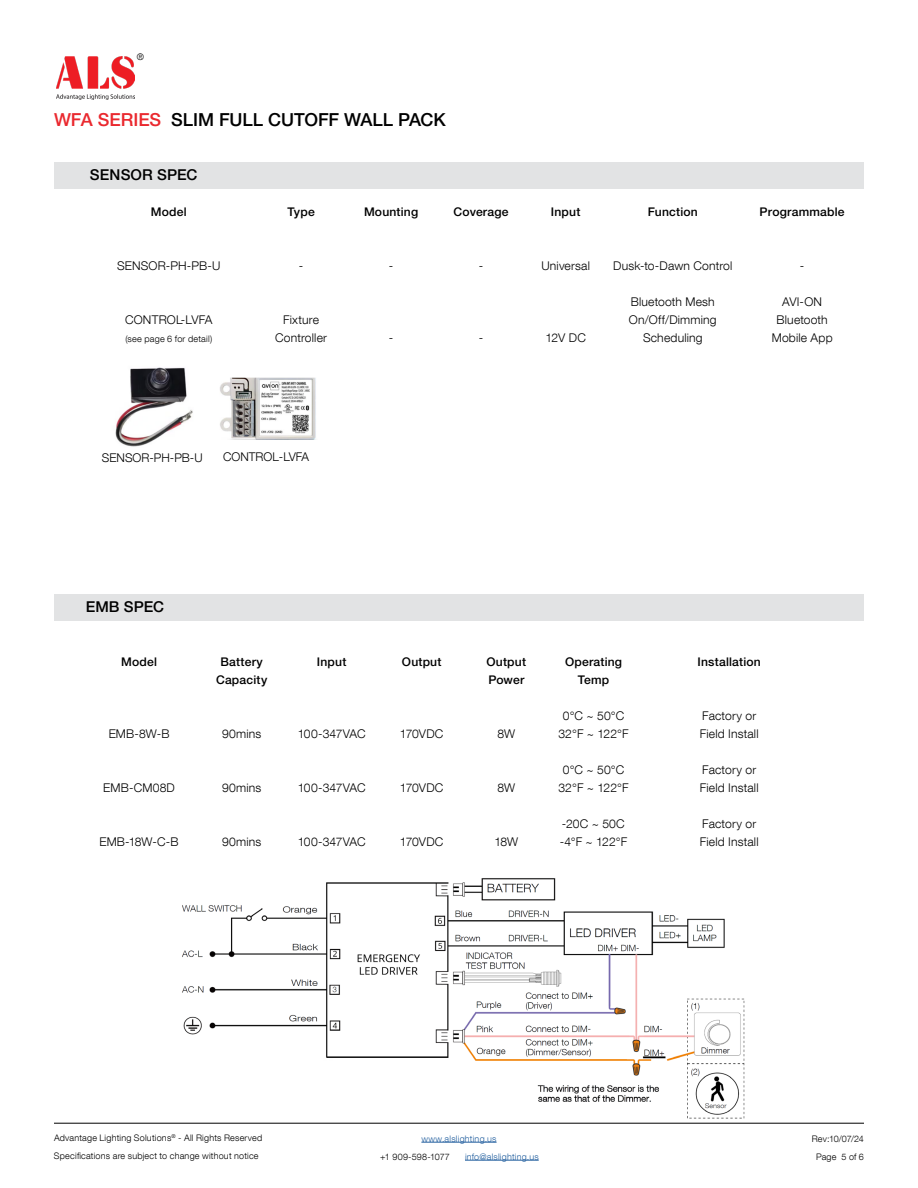
<style>
.page{position:relative;width:918px;height:1188px;background:#fff}
.page>*{position:absolute;margin:0;border:0;box-sizing:border-box;transform-origin:0 0}
.t1{font:500 18px "Helvetica Neue LT Pro";letter-spacing:-.005em;color:#000}
.t2{font:500 15px "Helvetica Neue LT Pro";letter-spacing:.01em;color:#000}
.t3{font:300 12px/18px "Helvetica Neue LT Com";letter-spacing:.015em;color:#000;text-align:center}
.t4{font:500 12px/18px "Helvetica Neue LT Pro";letter-spacing:.015em;color:#000;text-align:center}
.t5{font:300 12px "Helvetica Neue LT Com";letter-spacing:-.01em;color:#000}
.t6{font:300 9px/18px "Helvetica Neue LT Com";letter-spacing:.025em;color:#000;text-align:center}
.t7{font:300 9px "Helvetica Neue LT Com";letter-spacing:.025em;color:#215e9e}
.s1{color:#ea292f}
</style>
<div class="page">
<hr style="left:421px;top:1142px;width:76px;height:1px;background:#215e9e">
<hr style="left:465px;top:1160px;width:74px;height:1px;background:#215e9e">
<hr style="left:54px;top:1123px;width:810px;height:1px;background:#000">
<img style="left:56px;top:57px;width:79px;height:43px">
<div style="left:82px;top:594px;width:782px;height:26px;background:#e2e3e4"></div>
<div style="left:54px;top:594px;width:28px;height:26px;background:#e2e3e4"></div>
<div style="left:82px;top:162px;width:782px;height:26px;background:#e2e3e4"></div>
<div style="left:54px;top:162px;width:28px;height:26px;background:#e2e3e4"></div>
<img style="left:182px;top:878px;width:563px;height:241px">
<img style="left:115px;top:367px;width:78px;height:80px">
<img style="left:220px;top:377px;width:96px;height:62px">
<p class="t6" style="left:137px;top:48px;width:9px">®</p>
<h1 class="t1" style="left:54px;top:109px;width:393px"><span class="s1">WFA SERIES</span> SLIM FULL CUTOFF WALL PACK</h1>
<p class="t2" style="left:90px;top:166px;width:109px">SENSOR SPEC</p>
<p class="t4" style="left:151px;top:203px;width:37px">Model</p>
<p class="t4" style="left:287px;top:203px;width:29px">Type</p>
<p class="t4" style="left:364px;top:203px;width:56px">Mounting</p>
<p class="t4" style="left:454px;top:203px;width:56px">Coverage</p>
<p class="t4" style="left:551px;top:203px;width:31px">Input</p>
<p class="t4" style="left:648px;top:203px;width:51px">Function</p>
<p class="t4" style="left:760px;top:203px;width:87px">Programmable</p>
<p class="t3" style="left:117px;top:256px;width:105px">SENSOR-PH-PB-U</p>
<p class="t3" style="left:299px;top:256px;width:6px">-</p>
<p class="t3" style="left:389px;top:256px;width:6px">-</p>
<p class="t3" style="left:479px;top:256px;width:6px">-</p>
<p class="t3" style="left:541px;top:256px;width:50px">Universal</p>
<p class="t3" style="left:613px;top:256px;width:121px">Dusk-to-Dawn Control</p>
<p class="t3" style="left:800px;top:256px;width:6px">-</p>
<p class="t3" style="left:125px;top:310px;width:89px">CONTROL-LVFA</p>
<p class="t6" style="left:125px;top:330px;width:88px">(see page 6 for detail)</p>
<p class="t3" style="left:275px;top:310px;width:53px">Fixture<br>Controller</p>
<p class="t3" style="left:102px;top:448px;width:102px">SENSOR-PH-PB-U</p>
<p class="t3" style="left:223px;top:448px;width:88px">CONTROL-LVFA</p>
<p class="t2" style="left:86px;top:598px;width:80px">EMB SPEC</p>
<p class="t3" style="left:389px;top:328px;width:6px">-</p>
<p class="t3" style="left:479px;top:328px;width:6px">-</p>
<p class="t3" style="left:546px;top:328px;width:42px">12V DC</p>
<p class="t3" style="left:629px;top:292px;width:89px">Bluetooth Mesh<br>On/Off/Dimming<br>Scheduling</p>
<p class="t3" style="left:772px;top:292px;width:62px">AVI-ON<br>Bluetooth<br>Mobile App</p>
<p class="t4" style="left:121px;top:653px;width:37px">Model</p>
<p class="t4" style="left:216px;top:653px;width:53px">Battery<br>Capacity</p>
<p class="t4" style="left:317px;top:653px;width:31px">Input</p>
<p class="t4" style="left:402px;top:653px;width:41px">Output</p>
<p class="t4" style="left:486px;top:653px;width:41px;text-align:left">Output<br>Power</p>
<p class="t4" style="left:565px;top:653px;width:59px">Operating<br>Temp</p>
<p class="t4" style="left:698px;top:653px;width:65px">Installation</p>
<p class="t3" style="left:109px;top:724px;width:62px">EMB-8W-B</p>
<p class="t3" style="left:222px;top:724px;width:41px">90mins</p>
<p class="t5" style="left:298px;top:726px;width:69px">100-347VAC</p>
<p class="t3" style="left:400px;top:724px;width:45px">170VDC</p>
<p class="t3" style="left:497px;top:724px;width:19px">8W</p>
<p class="t3" style="left:103px;top:778px;width:73px">EMB-CM08D</p>
<p class="t3" style="left:222px;top:778px;width:41px">90mins</p>
<p class="t5" style="left:298px;top:780px;width:69px">100-347VAC</p>
<p class="t3" style="left:400px;top:778px;width:45px">170VDC</p>
<p class="t3" style="left:497px;top:778px;width:19px">8W</p>
<p class="t3" style="left:99px;top:832px;width:81px">EMB-18W-C-B</p>
<p class="t3" style="left:222px;top:832px;width:41px">90mins</p>
<p class="t5" style="left:298px;top:834px;width:69px">100-347VAC</p>
<p class="t3" style="left:400px;top:832px;width:45px">170VDC</p>
<p class="t3" style="left:494px;top:832px;width:25px">18W</p>
<p class="t3" style="left:559px;top:706px;width:72px">0°C ~ 50°C<br>32°F ~ 122°F</p>
<p class="t3" style="left:700px;top:706px;width:60px;text-align:left">Factory or<br>Field Install</p>
<p class="t3" style="left:558px;top:760px;width:72px">0°C ~ 50°C<br>32°F ~ 122°F</p>
<p class="t3" style="left:700px;top:760px;width:60px;text-align:left">Factory or<br>Field Install</p>
<p class="t3" style="left:560px;top:814px;width:69px;text-align:left">-20C ~ 50C -4°F ~ 122°F</p>
<p class="t3" style="left:700px;top:814px;width:60px;text-align:left">Factory or<br>Field Install</p>
<p class="t6" style="left:54px;top:1129px;width:210px;text-align:left">Advantage Lighting Solutions<sup>®</sup> - All Rights Reserved<br>Specifications are subject to change without notice</p>
<p class="t7" style="left:421px;top:1133px;width:77px">www.alslighting.us</p>
<p class="t6" style="left:380px;top:1147px;width:71px">+1 909-598-1077</p>
<p class="t7" style="left:465px;top:1151px;width:75px">info@alslighting.us</p>
<p class="t6" style="left:812px;top:1129px;width:54px">Rev:10/07/24<br>Page 5 of 6</p>
</div>
